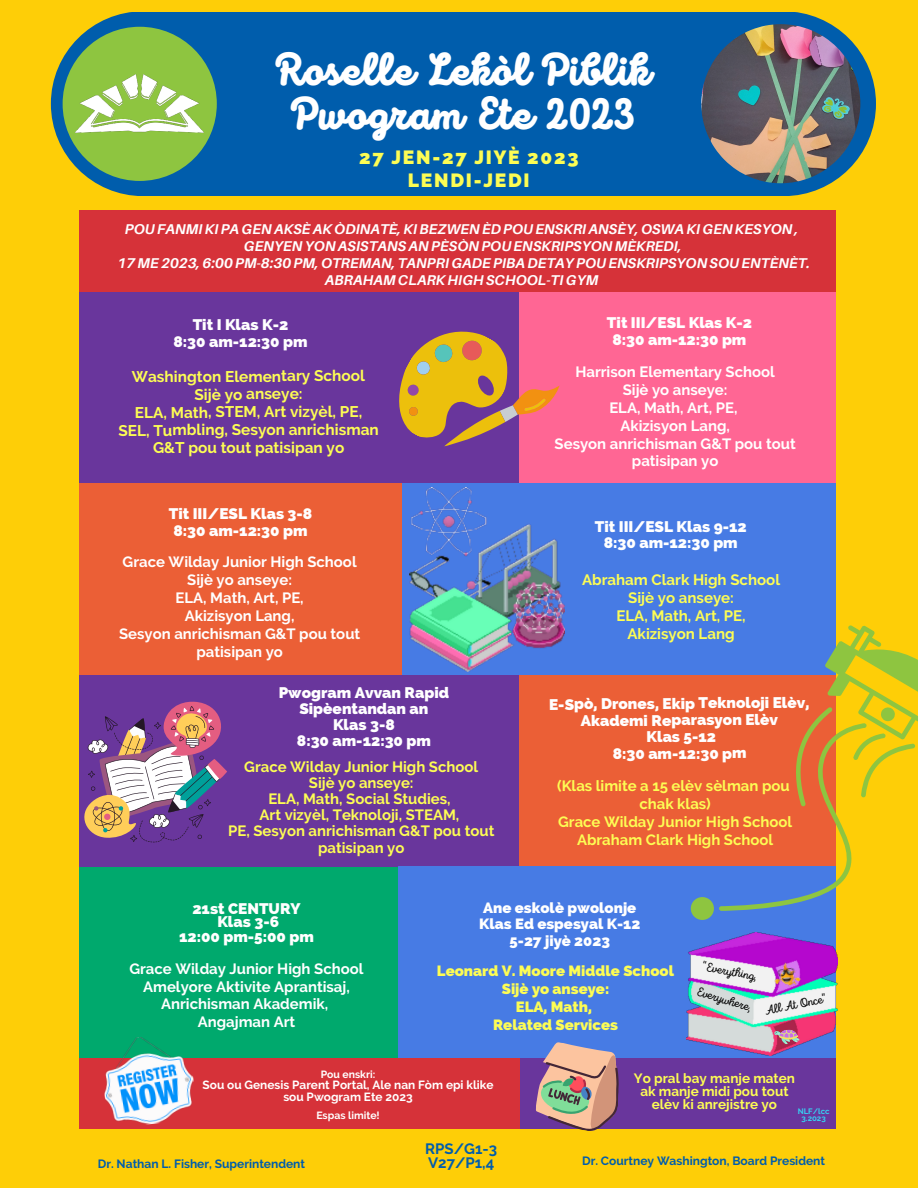
<style>
.page{position:relative;width:918px;height:1188px;background:#fece07}
.page>*{position:absolute;margin:0;border:0;box-sizing:border-box;transform-origin:0 0}
.t1{font:900 44.4px/44.1px "Intro Script";color:#fff;text-align:center}
.t2{font:800 19.2px/23.7px "Raleway";letter-spacing:.09em;color:#fdfd54;text-align:center}
.t3{font:800 15.45px/16.8px "Raleway";color:#fff;text-align:center}
.t4{font:700 15.45px/17.9px "Raleway";letter-spacing:-.005em;color:#fdfd54;text-align:center}
.t5{font:700 15px/17.9px "Raleway";color:#fdfd54;text-align:center}
.t6{font:700 15px/14.7px "Raleway";color:#005dac}
.t7{font:700 14.85px/17.9px "Raleway";color:#fff;text-align:center}
.t8{font:700 14.85px/16px "Raleway";color:#fdfd54;text-align:center}
.t9{font:800 14.85px/17.9px "Raleway";color:#fdfd54;text-align:center}
.t10{font:800 14.85px/16.8px "Raleway";color:#fff;text-align:center}
.t11{font:italic 700 14.25px/16.8px "Aileron";color:#fff;text-align:center}
.t12{font:700 13.5px/12.9px "Raleway";color:#fdfd54;text-align:center}
.t13{font:12.9px "Intro Script";color:#000}
.t14{font:700 12px "Raleway";color:#005dac}
.t15{font:700 11.85px/11.4px "Raleway";color:#fff;text-align:center}
.t16{font:700 10.5px "Raleway";color:#fff}
.t17{font:700 7.95px/7.9px "Raleway";color:#36d0f1;text-align:center}
</style>
<div class="page">
<div style="left:80px;top:210px;width:756px;height:102px;background:#d63239"></div>
<div style="left:519px;top:292px;width:317px;height:192px;background:#ff6694"></div>
<div style="left:80px;top:292px;width:439px;height:192px;background:#69369c"></div>
<div style="left:80px;top:484px;width:439px;height:191px;background:#eb5f36"></div>
<div style="left:402px;top:484px;width:434px;height:191px;background:#477be4"></div>
<div style="left:519px;top:675px;width:317px;height:191px;background:#eb5f36"></div>
<div style="left:409px;top:1058px;width:427px;height:71px;background:#69369c"></div>
<div style="left:80px;top:863px;width:329px;height:195px;background:#00a96d"></div>
<div style="left:80px;top:675px;width:439px;height:191px;background:#69369c"></div>
<div style="left:399px;top:866px;width:437px;height:192px;background:#477be4"></div>
<div style="left:80px;top:1058px;width:439px;height:71px;background:#d63239"></div>
<img style="left:687px;top:933px;width:151px;height:122px">
<img style="left:772px;top:960px;width:30px;height:28px">
<div style="left:691px;top:897px;width:23px;height:23px;background:#8ec540;border-radius:50%"></div>
<svg style="left:719px;top:625px;width:199px;height:286px"></svg>
<svg style="left:399px;top:331px;width:161px;height:116px"></svg>
<svg style="left:536px;top:1042px;width:83px;height:89px"></svg>
<img style="left:104px;top:1037px;width:90px;height:88px">
<svg style="left:79px;top:700px;width:148px;height:142px"></svg>
<img style="left:409px;top:488px;width:156px;height:183px">
<div style="left:51px;top:12px;width:825px;height:184px;background:#005dac;border-radius:92px"></div>
<img style="left:701px;top:24px;width:159px;height:159px">
<div style="left:63px;top:27px;width:154px;height:154px;background:#8ec540;border-radius:50%"></div>
<img style="left:76px;top:74px;width:128px;height:59px">
<svg style="left:774px;top:1029px;width:26px;height:17px"></svg>
<h1 class="t1" style="left:275px;top:52px;width:378px">Roselle Lekòl Piblik<br>Pwogram Ete 2023</h1>
<p class="t2" style="left:359px;top:145px;width:221px">27 JEN-27 JIYÈ 2023<br>LENDI-JEDI</p>
<p class="t11" style="left:118px;top:220px;width:694px">POU FANMI KI PA GEN AKSÈ AK ÒDINATÈ, KI BEZWEN ÈD POU ENSKRI ANSÈY, OSWA KI GEN KESYON , GENYEN YON ASISTANS AN PÈSÒN POU ENSKRIPSYON MÈKREDI,<br>17 ME 2023, 6:00 PM-8:30 PM, OTREMAN, TANPRI GADE PIBA DETAY POU ENSKRIPSYON SOU ENTÈNÈT.<br>ABRAHAM CLARK HIGH SCHOOL-TI GYM</p>
<p class="t3" style="left:174px;top:316px;width:135px">Tit I Klas K-2<br>8:30 am-12:30 pm</p>
<p class="t4" style="left:119px;top:367px;width:262px">Washington Elementary School<br>Sijè yo anseye:<br>ELA, Math, STEM, Art vizyèl, PE,<br>SEL, Tumbling, Sesyon anrichisman<br>G&amp;T pou tout patisipan yo</p>
<p class="t3" style="left:169px;top:505px;width:145px">Tit III/ESL Klas 3-8<br>8:30 am-12:30 pm</p>
<p class="t7" style="left:119px;top:553px;width:243px">Grace Wilday Junior High School<br>Sijè yo anseye:<br>ELA, Math, Art, PE,<br>Akizisyon Lang,<br>Sesyon anrichisman G&amp;T pou tout patisipan yo</p>
<p class="t3" style="left:607px;top:314px;width:147px">Tit III/ESL Klas K-2<br>8:30 am-12:30 pm</p>
<p class="t7" style="left:555px;top:363px;width:243px">Harrison Elementary School<br>Sijè yo anseye:<br>ELA, Math, Art, PE,<br>Akizisyon Lang,<br>Sesyon anrichisman G&amp;T pou tout patisipan yo</p>
<p class="t3" style="left:595px;top:518px;width:153px">Tit III/ESL Klas 9-12<br>8:30 am-12:30 pm</p>
<p class="t5" style="left:582px;top:571px;width:200px">Abraham Clark High School<br>Sijè yo anseye:<br>ELA, Math, Art, PE,<br>Akizisyon Lang</p>
<p class="t3" style="left:279px;top:685px;width:172px;line-height:16px">Pwogram Avvan Rapid<br>Sipèentandan an<br>Klas 3-8<br>8:30 am-12:30 pm</p>
<p class="t3" style="left:549px;top:695px;width:262px">E-Spò, Drones, Ekip Teknoloji Elèv,<br>Akademi Reparasyon Elèv<br>Klas 5-12<br>8:30 am-12:30 pm</p>
<p class="t8" style="left:557px;top:777px;width:237px;line-height:17.9px">(Klas limite a 15 elèv sèlman pou chak klas)<br>Grace Wilday Junior High School<br>Abraham Clark High School</p>
<p class="t8" style="left:228px;top:759px;width:268px">Grace Wilday Junior High School<br>Sijè yo anseye:<br>ELA, Math, Social Studies,<br>Art vizyèl, Teknoloji, STEAM,<br>PE, Sesyon anrichisman G&amp;T pou tout patisipan yo</p>
<p class="t3" style="left:192px;top:902px;width:110px;line-height:12.9px">21st CENTURY<br>Klas 3-6</p>
<p class="t3" style="left:179px;top:928px;width:136px">12:00 pm-5:00 pm</p>
<p class="t7" style="left:129px;top:959px;width:236px">Grace Wilday Junior High School<br>Amelyore Aktivite Aprantisaj,<br>Anrichisman Akademik,<br>Angajman Art</p>
<p class="t10" style="left:479px;top:899px;width:163px">Ane eskolè pwolonje<br>Klas Ed espesyal K-12<br>5-27 jiyè 2023</p>
<p class="t9" style="left:437px;top:962px;width:239px">Leonard V. Moore Middle School<br>Sijè yo anseye:<br>ELA, Math,<br>Related Services</p>
<p class="t13" style="left:704px;top:961px;width:56px;rotate:10deg">"Everything,</p>
<p class="t13" style="left:698px;top:986px;width:58px;rotate:17deg">Everywhere,</p>
<p class="t13" style="left:764px;top:1006px;width:64px;rotate:-12deg">All At Once"</p>
<p class="t16" style="left:321px;top:1069px;width:56px">Pou enskri:</p>
<p class="t15" style="left:203px;top:1079px;width:293px">Sou ou Genesis Parent Portal, Ale nan Fòm epi klike sou Pwogram Ete 2023</p>
<p class="t16" style="left:316px;top:1109px;width:65px">Espas limite!</p>
<p class="t12" style="left:634px;top:1072px;width:163px">Yo pral bay manje maten ak manje midi pou tout elèv ki anrejistre yo</p>
<p class="t17" style="left:798px;top:1107px;width:34px">NLF/lcc<br>3.2023</p>
<p class="t6" style="left:425px;top:1141px;width:73px">RPS/G1-3<br>V27/P1,4</p>
<p class="t14" style="left:98px;top:1156px;width:209px">Dr. Nathan L. Fisher, Superintendent</p>
<p class="t14" style="left:582px;top:1153px;width:245px">Dr. Courtney Washington, Board President</p>
</div>
